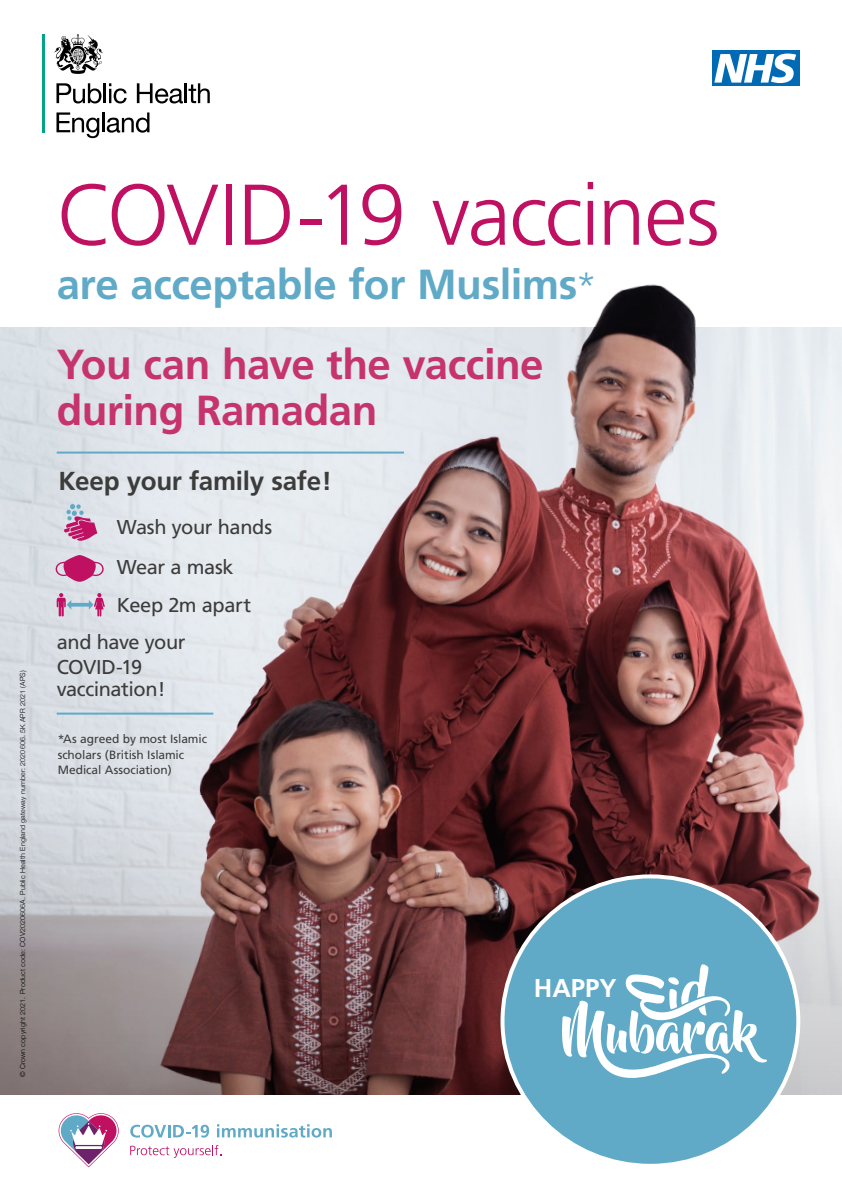
<style>
.page{position:relative;width:842px;height:1191px;background:#fff}
.page>*{position:absolute;margin:0;border:0;box-sizing:border-box;transform-origin:0 0}
.t1{font:300 86px "Frutiger";letter-spacing:-.025em;color:#c01062}
.t2{font:700 42px/46px "Frutiger";letter-spacing:-.015em;color:#c6346e}
.t3{font:700 42px "Frutiger";letter-spacing:-.01em;color:#60aac8}
.t4{font:700 26px "Frutiger";letter-spacing:-.01em;color:#3c3c3b}
.body{font:700 25.7px "Frutiger";color:#fff}
.t5{font:20px/22px "Frutiger";letter-spacing:-.02em;color:#3c3c3b}
.t6{font:12px/15px "Frutiger";letter-spacing:-.005em;color:#3c3c3b}
.t7{font:300 7px "Helvetica Neue";letter-spacing:.025em;color:#000}
.s1{font-weight:300;font-size:38px}
</style>
<div class="page">
<img style="left:0;top:327px;width:842px;height:468px">
<svg style="left:0;top:795px;width:842px;height:299px;background:#886869"></svg>
<svg style="left:59px;top:1113px;width:60px;height:54px"></svg>
<svg style="left:130px;top:1124px;width:79px;height:13px"></svg>
<svg style="left:217px;top:1124px;width:115px;height:13px"></svg>
<svg style="left:130px;top:1144px;width:91px;height:14px"></svg>
<div style="left:502px;top:876px;width:296px;height:289px;background:#60aac8;border-radius:50%"></div>
<img style="left:553px;top:284px;width:289px;height:107px">
<hr style="left:57px;top:451px;width:347px;height:2px;background:#60aac8">
<hr style="left:57px;top:712px;width:156px;height:2px;background:#60aac8">
<svg style="left:55px;top:555px;width:49px;height:27px"></svg>
<svg style="left:57px;top:593px;width:48px;height:23px"></svg>
<svg style="left:64px;top:504px;width:33px;height:37px"></svg>
<hr style="left:43px;top:34px;width:2px;height:98px;background:#00a385">
<svg style="left:56px;top:83px;width:45px;height:20px"></svg>
<hr style="left:104px;top:83px;width:2px;height:20px;background:#000">
<svg style="left:109px;top:83px;width:18px;height:20px"></svg>
<svg style="left:137px;top:83px;width:73px;height:20px"></svg>
<svg style="left:56px;top:112px;width:43px;height:26px"></svg>
<hr style="left:102px;top:112px;width:3px;height:20px;background:#000">
<svg style="left:107px;top:112px;width:42px;height:21px"></svg>
<svg style="left:54px;top:34px;width:49px;height:40px"></svg>
<div style="left:712px;top:51px;width:87px;height:35px;background:#006ab4"></div>
<svg style="left:714px;top:54px;width:82px;height:29px"></svg>
<svg style="left:562px;top:964px;width:205px;height:114px"></svg>
<p class="t7" style="left:17px;top:1077px;width:408px;rotate:-90deg">© Crown copyright 2021. Product code: COV2020606A. Public Health England gateway number: 2020606. 5K APR 2021 (APS)</p>
<p class="t1" style="left:57px;top:166px;width:664px">COVID-19 vaccines</p>
<p class="t3" style="left:57px;top:259px;width:542px">are acceptable for Muslims<span class="s1">*</span></p>
<p class="t2" style="left:57px;top:341px;width:488px">You can have the vaccine during Ramadan</p>
<p class="t4" style="left:59px;top:466px;width:275px">Keep your family safe!</p>
<p class="t5" style="left:117px;top:516px;width:157px">Wash your hands</p>
<p class="t5" style="left:117px;top:556px;width:118px">Wear a mask</p>
<p class="t5" style="left:117px;top:594px;width:136px">Keep 2m apart</p>
<p class="t5" style="left:57px;top:631px;width:130px">and have your</p>
<p class="t5" style="left:57px;top:655px;width:110px">COVID-19 vaccination!</p>
<p class="t6" style="left:58px;top:732px;width:151px">*As agreed by most Islamic scholars (British Islamic<br>Medical Association)</p>
<p class="body" style="left:534px;top:972px;width:84px">HAPPY</p>
</div>
